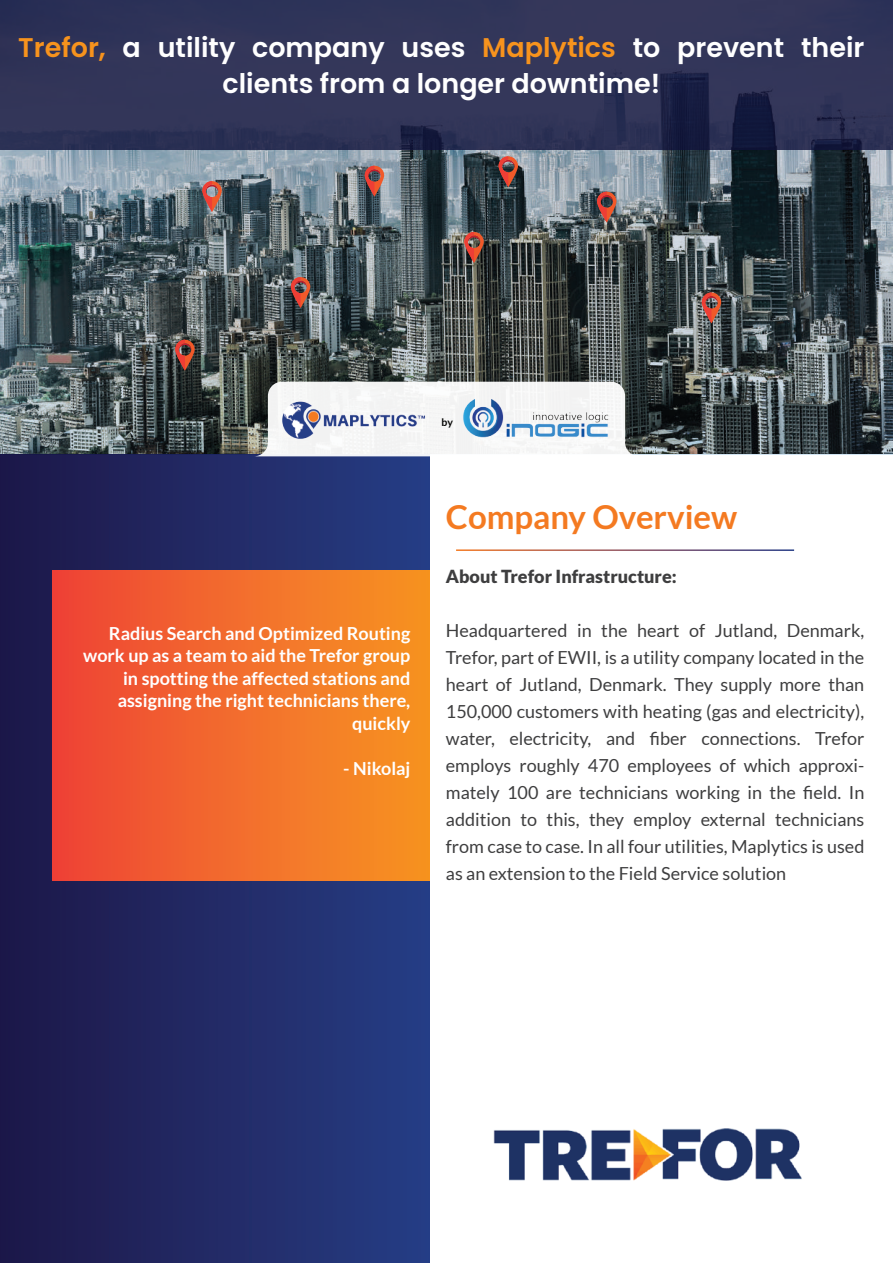
<style>
.page{position:relative;width:893px;height:1263px;background:#fff}
.page>*{position:absolute;margin:0;border:0;box-sizing:border-box;transform-origin:0 0}
.t1{font:700 33px "Lato";color:#f47a21}
.t2{font:600 27px/36px "Poppins";color:#fff;text-align:center}
.t3{font:18px/27px "Lato";color:#3e3e3f;text-align:justify}
.t4{font:700 18px/22.5px "Lato";color:#fff;text-align:right}
.t5{font:900 18px "Lato";color:#3e3e3f}
.t6{font:700 10.5px "Lato";color:#050504}
.s1{color:#f7931d}
</style>
<div class="page">
<div style="left:0;top:0;width:430px;height:1263px;background:linear-gradient(to right,#1f1747,#273e85)"></div>
<svg style="left:0;top:150px;width:893px;height:305px;background:#505d61"></svg>
<div style="left:53px;top:571px;width:377px;height:310px;background:linear-gradient(to right,#ee4337,#f79621)"></div>
<svg style="left:0;top:0;width:893px;height:150px;background:#2f3356"></svg>
<svg style="left:202px;top:181px;width:20px;height:31px"></svg>
<svg style="left:291px;top:277px;width:19px;height:31px"></svg>
<svg style="left:365px;top:166px;width:19px;height:31px"></svg>
<svg style="left:464px;top:232px;width:20px;height:31px"></svg>
<svg style="left:597px;top:192px;width:19px;height:31px"></svg>
<svg style="left:499px;top:156px;width:19px;height:31px"></svg>
<svg style="left:702px;top:292px;width:19px;height:31px"></svg>
<svg style="left:175px;top:340px;width:20px;height:30px"></svg>
<svg style="left:254px;top:382px;width:385px;height:74px"></svg>
<img style="left:280px;top:397px;width:148px;height:46px">
<img style="left:463px;top:370px;width:146px;height:86px">
<img style="left:493px;top:1128px;width:309px;height:53px">
<h2 class="t2" style="left:18px;top:30px;width:848px"><span class="s1">Trefor,</span> a utility company uses <span class="s1">Maplytics</span> to prevent their clients from a longer downtime!</h2>
<p class="t6" style="left:441px;top:416px;width:13px">by</p>
<p class="t4" style="left:83px;top:622px;width:329px">Radius Search and Optimized Routing work up as a team to aid the Trefor group in spotting the affected stations and assigning the right technicians there, quickly</p>
<p class="t4" style="left:343px;top:757px;width:69px">- Nikolaj</p>
<h1 class="t1" style="left:446px;top:498px;width:293px">Company Overview</h1>
<p class="t5" style="left:446px;top:566px;width:232px">About Trefor Infrastructure:</p>
<p class="t3" style="left:446px;top:617px;width:420px">Headquartered in the heart of Jutland, Denmark, Trefor, part of EWII, is a utility company located in the heart of Jutland, Denmark. They supply more than 150,000 customers with heating (gas and electricity), water, electricity, and fiber connections. Trefor employs roughly 470 employees of which approxi&shy;mately 100 are technicians working in the field. In addition to this, they employ external technicians from case to case. In all four utilities, Maplytics is used as an extension to the Field Service solution</p>
</div>
